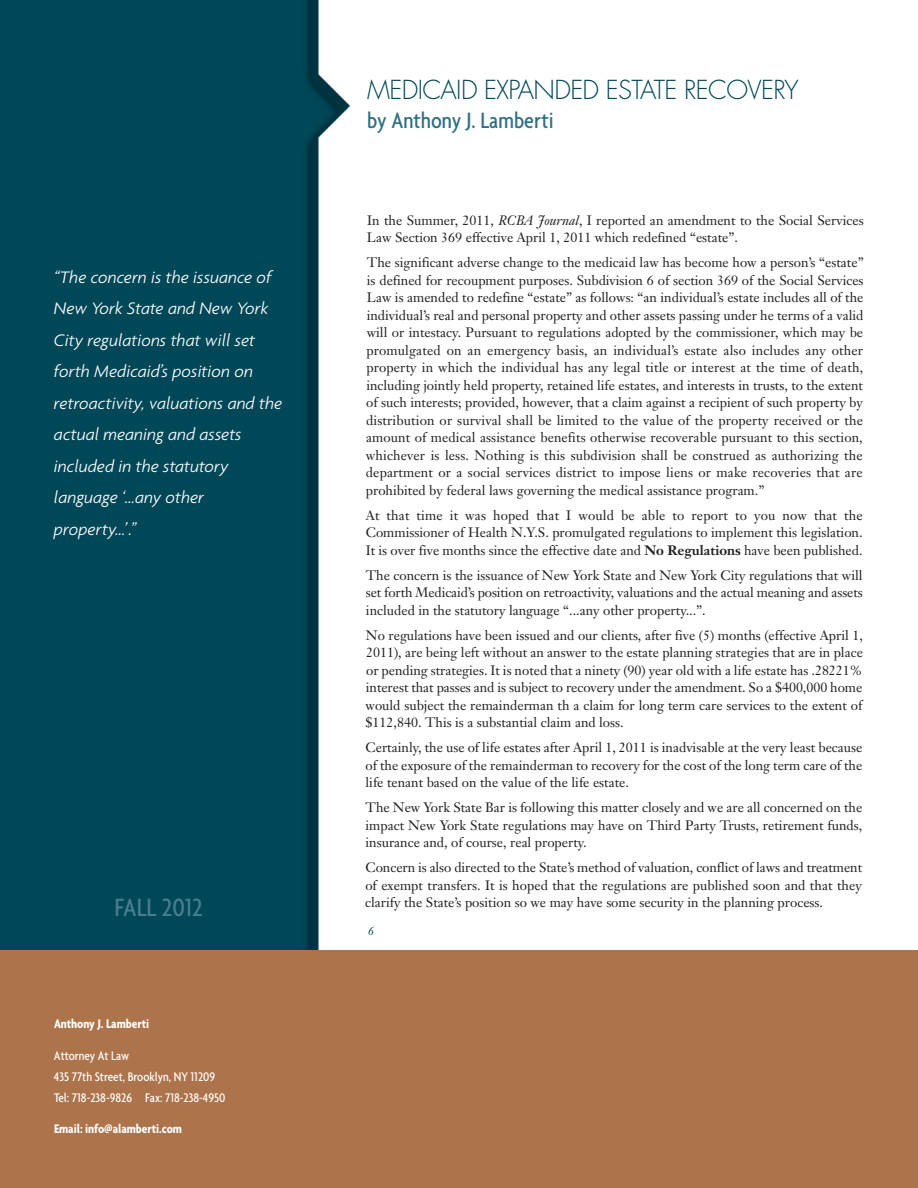
<style>
.page{position:relative;width:918px;height:1188px;background:#fff}
.page>*{position:absolute;margin:0;border:0;box-sizing:border-box;transform-origin:0 0}
.t1{font:500 condensed 27px "Agenda";color:#487e8e}
.t2{font:300 25.5px "Futura";letter-spacing:-.025em;color:#004859}
.t3{font:500 condensed 24px "Agenda";color:#2e6f81}
.t4{font:italic 300 18px/31.5px "Agenda";color:#fff}
.t5{font:13.5px/17.5px "Janson Text";color:#231f20;text-align:justify}
.t6{font:500 condensed 13.5px/21px "Agenda";color:#fff}
.t7{font:700 condensed 13.5px "Agenda";letter-spacing:-.005em;color:#fff}
.t8{font:italic 12px "Janson Text";color:#004859}
.s1{font-style:italic}
.s2{font-weight:700}
</style>
<div class="page">
<img style="left:0;top:0;width:351px;height:950px">
<div style="left:0;top:950px;width:918px;height:238px;background:#ad744b"></div>
<p class="t4" style="left:54px;top:261px;width:230px">“The concern is the issuance of<br>New York State and New York<br>City regulations that will set forth Medicaid’s position on retroactivity, valuations and the actual meaning and assets included in the statutory language ‘...any other property...’.”</p>
<h1 class="t1" style="left:114px;top:891px;width:90px">FALL 2012</h1>
<p class="t7" style="left:54px;top:1015px;width:97px">Anthony J. Lamberti</p>
<p class="t6" style="left:54px;top:1044px;width:173px">Attorney At Law<br>435 77th Street, Brooklyn, NY 11209<br>Tel: 718-238-9826 Fax: 718-238-4950</p>
<p class="t7" style="left:54px;top:1121px;width:129px">Email: info@alamberti.com</p>
<h2 class="t2" style="left:367px;top:78px;width:433px">MEDICAID EXPANDED ESTATE RECOVERY</h2>
<h3 class="t3" style="left:367px;top:106px;width:188px">by Anthony J. Lamberti</h3>
<p class="t5" style="left:367px;top:213px;width:498px">In the Summer, 2011, <span class="s1">RCBA Journal</span>, I reported an amendment to the Social Services<br>Law Section 369 effective April 1, 2011 which redefined “estate”.</p>
<p class="t5" style="left:366px;top:255px;width:499px">The significant adverse change to the medicaid law has become how a person’s “estate” is defined for recoupment purposes. Subdivision 6 of section 369 of the Social Services Law is amended to redefine “estate” as follows: “an individual’s estate includes all of the individual’s real and personal property and other assets passing under he terms of a valid will or intestacy. Pursuant to regulations adopted by the commissioner, which may be promulgated on an emergency basis, an individual’s estate also includes any other property in which the individual has any legal title or interest at the time of death, including jointly held property, retained life estates, and interests in trusts, to the extent of such interests; provided, however, that a claim against a recipient of such property by distribution or survival shall be limited to the value of the property received or the amount of medical assistance benefits otherwise recoverable pursuant to this section, whichever is less. Nothing is this subdivision shall be construed as authorizing the department or a social services district to impose liens or make recoveries that are prohibited by federal laws governing the medical assistance program.”</p>
<p class="t5" style="left:366px;top:508px;width:498px">At that time it was hoped that I would be able to report to you now that the Commissioner of Health N.Y.S. promulgated regulations to implement this legislation.<br>It is over five months since the effective date and <span class="s2">No Regulations</span> have been published.</p>
<p class="t5" style="left:366px;top:568px;width:499px">The concern is the issuance of New York State and New York City regulations that will set forth Medicaid’s position on retroactivity, valuations and the actual meaning and assets included in the statutory language “...any other property...”.</p>
<p class="t5" style="left:366px;top:628px;width:499px">No regulations have been issued and our clients, after five (5) months (effective April 1, 2011), are being left without an answer to the estate planning strategies that are in place or pending strategies. It is noted that a ninety (90) year old with a life estate has .28221% interest that passes and is subject to recovery under the amendment. So a $400,000 home would subject the remainderman th a claim for long term care services to the extent of $112,840. This is a substantial claim and loss.</p>
<p class="t5" style="left:366px;top:740px;width:498px">Certainly, the use of life estates after April 1, 2011 is inadvisable at the very least because of the exposure of the remainderman to recovery for the cost of the long term care of the life tenant based on the value of the life estate.</p>
<p class="t5" style="left:366px;top:800px;width:498px">The New York State Bar is following this matter closely and we are all concerned on the impact New York State regulations may have on Third Party Trusts, retirement funds, insurance and, of course, real property.</p>
<p class="t5" style="left:365px;top:860px;width:498px">Concern is also directed to the State’s method of valuation, conflict of laws and treatment of exempt transfers. It is hoped that the regulations are published soon and that they clarify the State’s position so we may have some security in the planning process.</p>
<p class="t8" style="left:368px;top:927px;width:8px">6</p>
</div>
